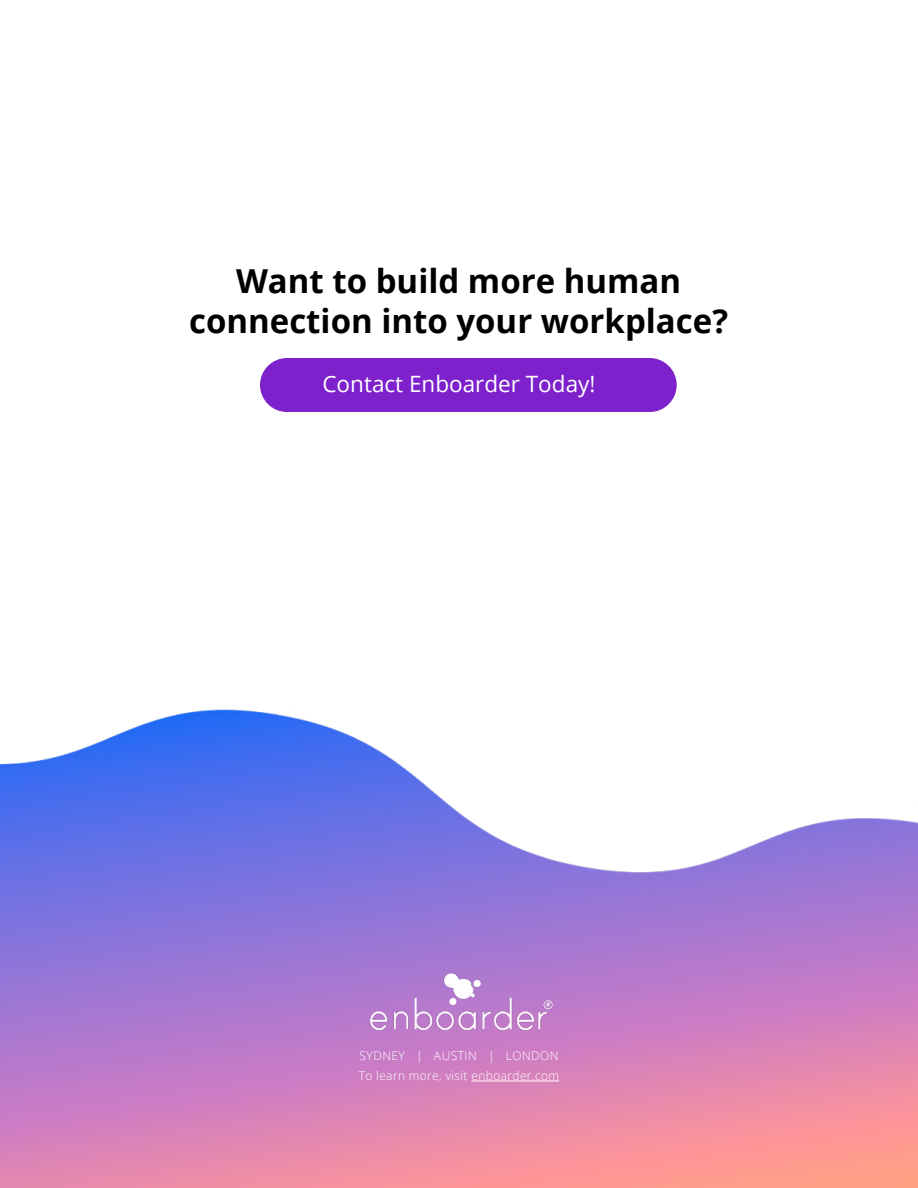
<style>
.page{position:relative;width:918px;height:1188px;background:#fff}
.page>*{position:absolute;margin:0;border:0;box-sizing:border-box;transform-origin:0 0}
.t1{font:700 33px/39.6px "Open Sans";color:#000;text-align:center}
.t2{font:22.5px "Open Sans";color:#fff}
.t3{font:300 12px/20.5px "Open Sans";letter-spacing:.03em;color:#fff}
</style>
<div class="page">
<img style="left:0;top:709px;width:918px;height:479px">
<img style="left:338px;top:962px;width:241px;height:88px">
<hr style="left:471px;top:1081px;width:88px;height:1px;background:#fff">
<div style="left:260px;top:358px;width:417px;height:54px;background:#7c21cc;border-radius:27px"></div>
<h1 class="t1" style="left:189px;top:261px;width:541px">Want to build more human connection into your workplace?</h1>
<h2 class="t2" style="left:322px;top:369px;width:275px">Contact Enboarder Today!</h2>
<p class="t3" style="left:359px;top:1045px;width:202px">SYDNEY | AUSTIN | LONDON<br>To learn more, visit enboarder.com</p>
</div>
